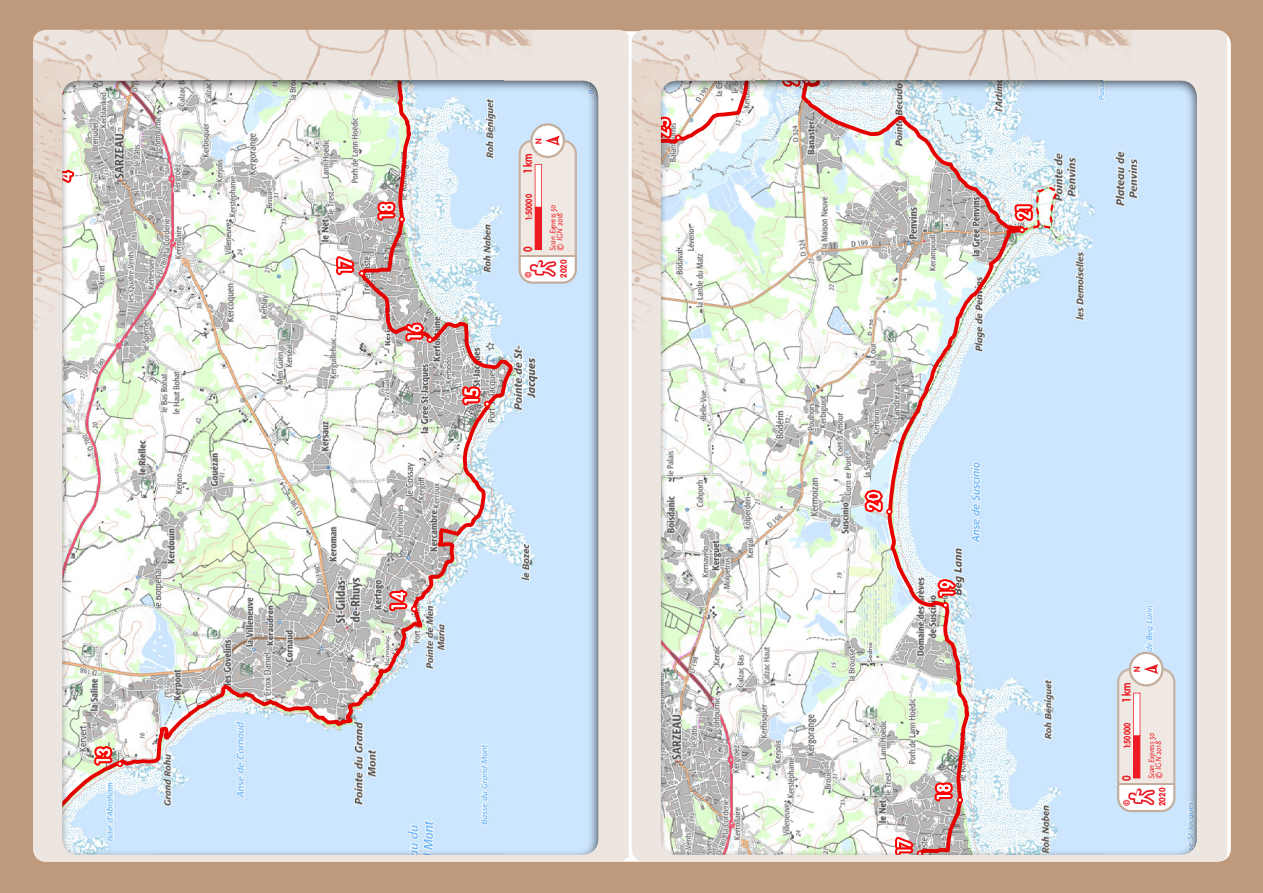
<style>
.page{position:relative;width:1263px;height:893px;background:#fff}
.page>*{position:absolute;margin:0;border:0;box-sizing:border-box;transform-origin:0 0}
.t1{font:700 12px "VAG Rounded Std";color:#ed1c24;scale:.82 1}
.t2{font:700 9px "VAG Rounded Std";color:#ed1c24;scale:.82 1}
.t3{font:700 9px "VAG Rounded Std";color:#ed1c24;scale:.9 1}
.t4{font:italic 8.25px/6.9px "Scala Sans";color:#ed1c24;scale:.9 1}
</style>
<div class="page">
<div style="left:0;top:0;width:631px;height:893px;background:#bf997c"></div>
<div style="left:631px;top:0;width:632px;height:893px;background:#bf997c"></div>
<img style="left:33px;top:30px;width:596px;height:832px">
<img style="left:632px;top:30px;width:595px;height:832px">
<div style="left:62px;top:80px;width:537px;height:775px;background:#231f20;opacity:.75"></div>
<svg style="left:518px;top:123px;width:59px;height:161px;background:#ead9d7"></svg>
<div style="left:661px;top:80px;width:537px;height:775px;background:#231f20;opacity:.75"></div>
<svg style="left:1117px;top:652px;width:58px;height:160px;background:#ebd8d5"></svg>
<p class="t3" style="left:533px;top:144px;width:8px;rotate:-90deg">N</p>
<h1 class="t1" style="left:521px;top:173px;width:25px;rotate:-90deg">1 km</h1>
<p class="t2" style="left:524px;top:220px;width:33px;rotate:-90deg">1:50000</p>
<h1 class="t1" style="left:521px;top:252px;width:8px;rotate:-90deg">0</h1>
<p class="t3" style="left:523px;top:278px;width:9px;rotate:-90deg">©</p>
<p class="t4" style="left:550px;top:251px;width:53px;rotate:-90deg">Scan Express 50 © IGN 2018</p>
<p class="t3" style="left:558px;top:278px;width:22px;rotate:-90deg">2020</p>
<p class="t3" style="left:1132px;top:672px;width:8px;rotate:-90deg">N</p>
<h1 class="t1" style="left:1119px;top:702px;width:25px;rotate:-90deg">1 km</h1>
<p class="t2" style="left:1122px;top:748px;width:33px;rotate:-90deg">1:50000</p>
<h1 class="t1" style="left:1119px;top:781px;width:8px;rotate:-90deg">0</h1>
<p class="t3" style="left:1121px;top:806px;width:9px;rotate:-90deg">©</p>
<p class="t4" style="left:1148px;top:779px;width:53px;rotate:-90deg">Scan Express 50 © IGN 2018</p>
<p class="t3" style="left:1157px;top:806px;width:22px;rotate:-90deg">2020</p>
</div>
